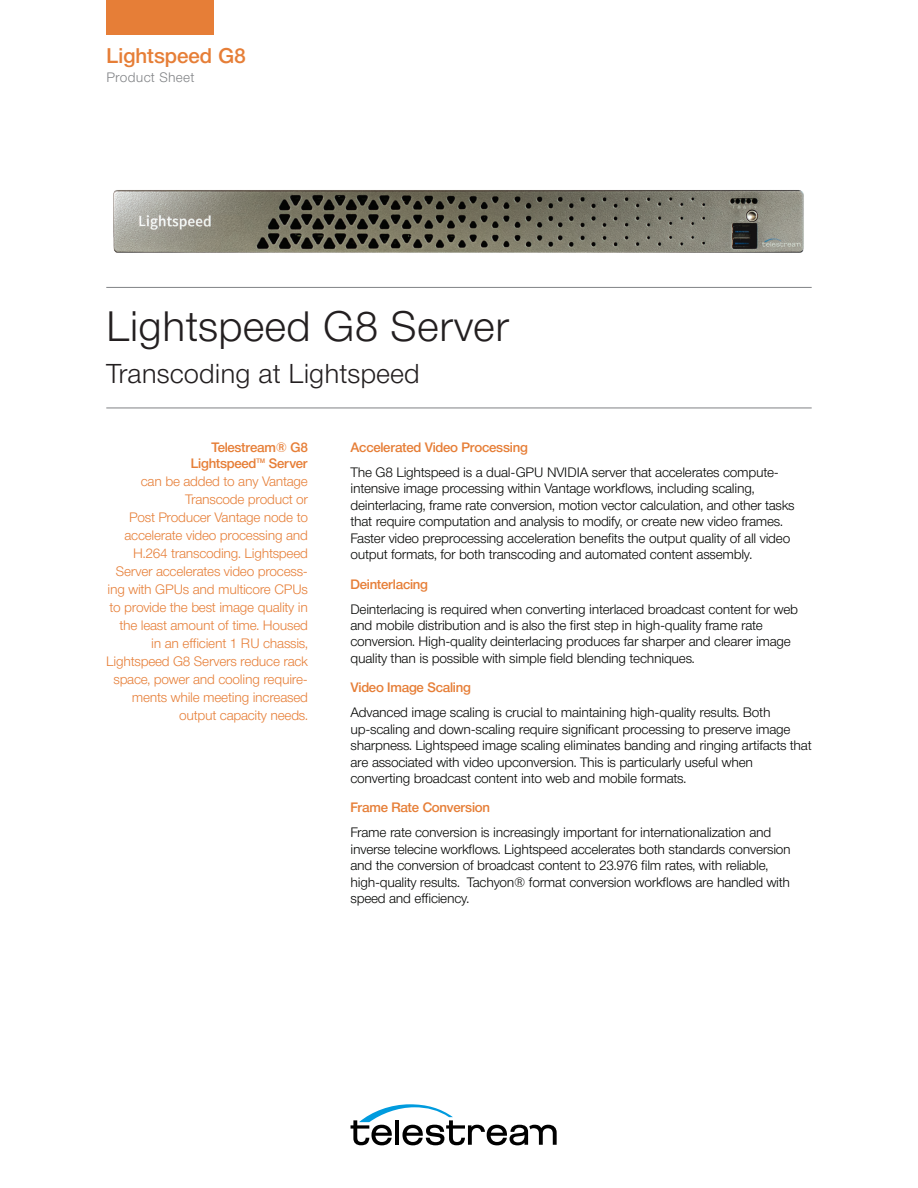
<style>
.page{position:relative;width:918px;height:1188px;background:#fff}
.page>*{position:absolute;margin:0;border:0;box-sizing:border-box;transform-origin:0 0}
.t1{font:300 42px "Neue Helvetica BQ";color:#231f20}
.t2{font:300 27px "Neue Helvetica BQ";color:#231f20}
.t3{font:500 21px "Neue Helvetica BQ";color:#e67e37}
.t4{font:300 13.5px/16.5px "Neue Helvetica BQ";letter-spacing:-.02em;color:#040503}
.t5{font:300 13.5px/18px "Neue Helvetica BQ";letter-spacing:-.02em;color:#e67e37;text-align:right}
.t6{font:500 13.5px/16.5px "Neue Helvetica BQ";letter-spacing:-.02em;color:#e67e37;text-align:right}
.t7{font:300 13.5px "Neue Helvetica BQ";letter-spacing:.02em;color:#808285}
</style>
<div class="page">
<svg style="left:351px;top:1104px;width:206px;height:41px"></svg>
<img style="left:113px;top:190px;width:691px;height:63px">
<hr style="left:106px;top:287px;width:706px;height:1px;background:#808285">
<hr style="left:106px;top:408px;width:706px;height:1px;background:#808285">
<div style="left:106px;top:0;width:108px;height:34px;background:#e67e37"></div>
<h3 class="t3" style="left:106px;top:43px;width:141px">Lightspeed G8</h3>
<p class="t7" style="left:106px;top:69px;width:90px">Product Sheet</p>
<h1 class="t1" style="left:106px;top:300px;width:404px">Lightspeed G8 Server</h1>
<h2 class="t2" style="left:106px;top:357px;width:315px">Transcoding at Lightspeed</h2>
<p class="t6" style="left:191px;top:439px;width:119px">Telestream® G8<br>Lightspeed™ Server</p>
<p class="t5" style="left:106px;top:472px;width:203px">can be added to any Vantage<br>Transcode product or<br>Post Producer Vantage node to accelerate video processing and<br>H.264 transcoding. Lightspeed<br>Server accelerates video process&shy;ing with GPUs and multicore CPUs to provide the best image quality in the least amount of time. Housed in an efficient 1 RU chassis,<br>Lightspeed G8 Servers reduce rack space, power and cooling require&shy;ments while meeting increased output capacity needs.</p>
<p class="t6" style="left:351px;top:439px;width:179px">Accelerated Video Processing</p>
<p class="t4" style="left:351px;top:464px;width:446px">The G8 Lightspeed is a dual-GPU NVIDIA server that accelerates compute&shy;intensive image processing within Vantage workflows, including scaling, deinterlacing, frame rate conversion, motion vector calculation, and other tasks that require computation and analysis to modify, or create new video frames.<br>Faster video preprocessing acceleration benefits the output quality of all video output formats, for both transcoding and automated content assembly.</p>
<p class="t6" style="left:351px;top:575px;width:79px">Deinterlacing</p>
<p class="t4" style="left:351px;top:600px;width:449px">Deinterlacing is required when converting interlaced broadcast content for web and mobile distribution and is also the first step in high-quality frame rate conversion. High-quality deinterlacing produces far sharper and clearer image quality than is possible with simple field blending techniques.</p>
<p class="t6" style="left:351px;top:679px;width:122px">Video Image Scaling</p>
<p class="t4" style="left:351px;top:704px;width:463px">Advanced image scaling is crucial to maintaining high-quality results. Both up-scaling and down-scaling require significant processing to preserve image sharpness. Lightspeed image scaling eliminates banding and ringing artifacts that are associated with video upconversion. This is particularly useful when converting broadcast content into web and mobile formats.</p>
<p class="t6" style="left:351px;top:799px;width:141px">Frame Rate Conversion</p>
<p class="t4" style="left:351px;top:824px;width:442px">Frame rate conversion is increasingly important for internationalization and inverse telecine workflows. Lightspeed accelerates both standards conversion and the conversion of broadcast content to 23.976 film rates, with reliable, high-quality results. Tachyon® format conversion workflows are handled with speed and efficiency.</p>
</div>
